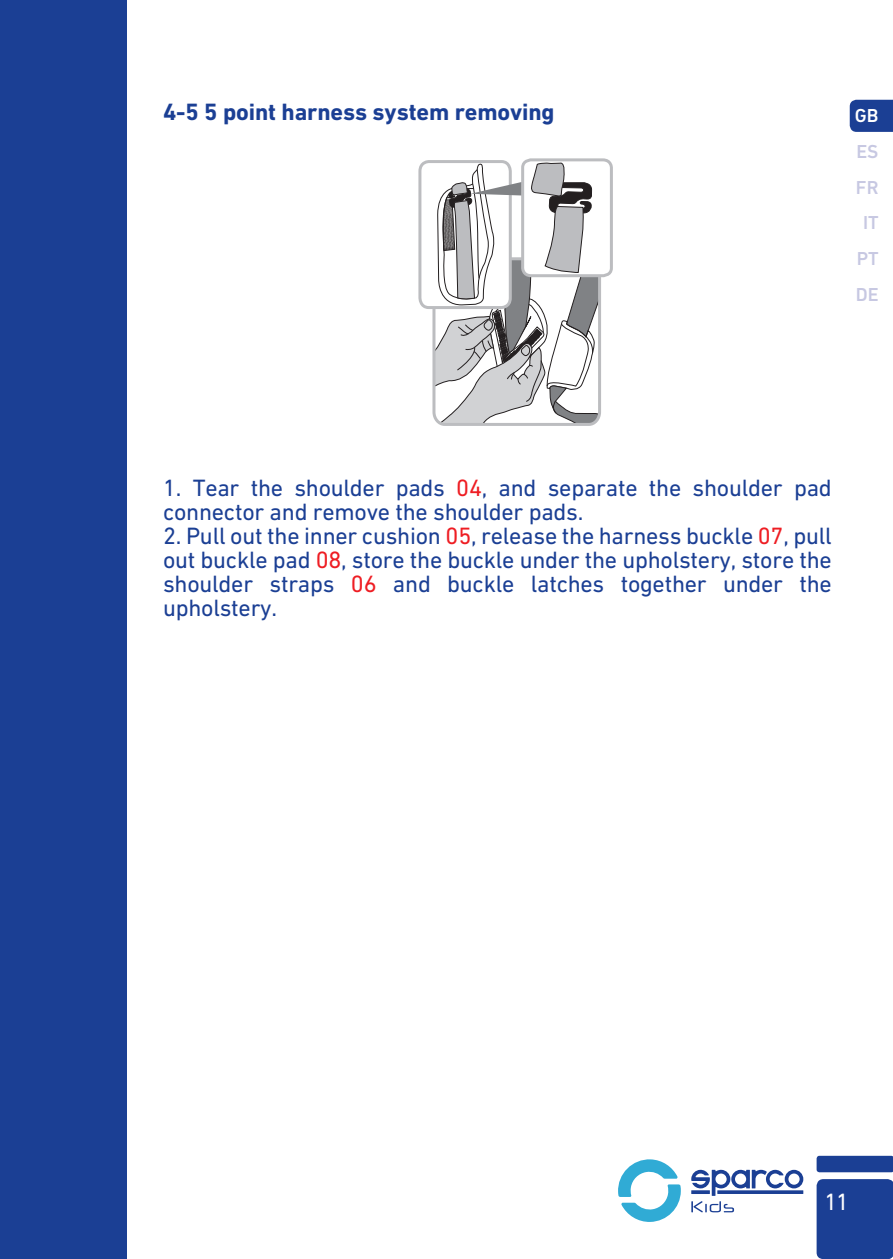
<style>
.page{position:relative;width:893px;height:1259px;background:#fff}
.page>*{position:absolute;margin:0;border:0;box-sizing:border-box;transform-origin:0 0}
.t1{font:24px/24px "DIN Next LT Pro";letter-spacing:-.01em;color:#1b3f94}
.t2{font:700 24px "DIN Next LT Pro";letter-spacing:-.005em;color:#1b3f94}
.t3{font:24px "DIN Next LT Pro";color:#fff}
.t4{font:500 19.2px/35.7px "DIN Next LT Pro";color:#c7c8e2;text-align:center}
.t5{font:500 19.2px "DIN Next LT Pro";color:#fff}
.s1{color:#ee1d23}
</style>
<div class="page">
<div style="left:0;top:1px;width:127px;height:1258px;background:#1b3f94"></div>
<svg style="left:691px;top:1169px;width:112px;height:26px"></svg>
<svg style="left:618px;top:1159px;width:63px;height:63px"></svg>
<svg style="left:691px;top:1201px;width:43px;height:11px"></svg>
<div style="left:817px;top:1179px;width:76px;height:80px;background:#1b3f94;border-radius:7px"></div>
<div style="left:817px;top:1155px;width:76px;height:17px;background:#1b3f94;border-radius:3px"></div>
<svg style="left:850px;top:100px;width:43px;height:32px"></svg>
<div style="left:432px;top:257px;width:169px;height:169px;border:3px solid #bcbdc0;border-radius:12px"></div>
<div style="left:420px;top:162px;width:90px;height:145px;background:#fff;border-radius:9px"></div>
<div style="left:418px;top:160px;width:94px;height:149px;border:3px solid #bcbdc0;border-radius:9px"></div>
<div style="left:523px;top:160px;width:88px;height:116px;background:#fff;border-radius:8px"></div>
<div style="left:521px;top:158px;width:92px;height:119px;border:3px solid #bcbdc0;border-radius:8px"></div>
<svg style="left:434px;top:162px;width:166px;height:262px"></svg>
<p class="t2" style="left:163px;top:98px;width:393px">4-5 5 point harness system removing</p>
<p class="t5" style="left:855px;top:104px;width:25px">GB</p>
<p class="t4" style="left:856px;top:133px;width:24px">ES<br>FR<br>IT<br>PT<br>DE</p>
<p class="t1" style="left:163px;top:475px;width:670px">1. Tear the shoulder pads <span class="s1">04</span>, and separate the shoulder pad connector and remove the shoulder pads.</p>
<p class="t1" style="left:163px;top:523px;width:670px;text-align:justify">2. Pull out the inner cushion <span class="s1">05</span>, release the harness buckle <span class="s1">07</span>, pull out buckle pad <span class="s1">08</span>, store the buckle under the upholstery, store the shoulder straps <span class="s1">06</span> and buckle latches together under the upholstery.</p>
<p class="t3" style="left:824px;top:1187px;width:26px">11</p>
</div>
